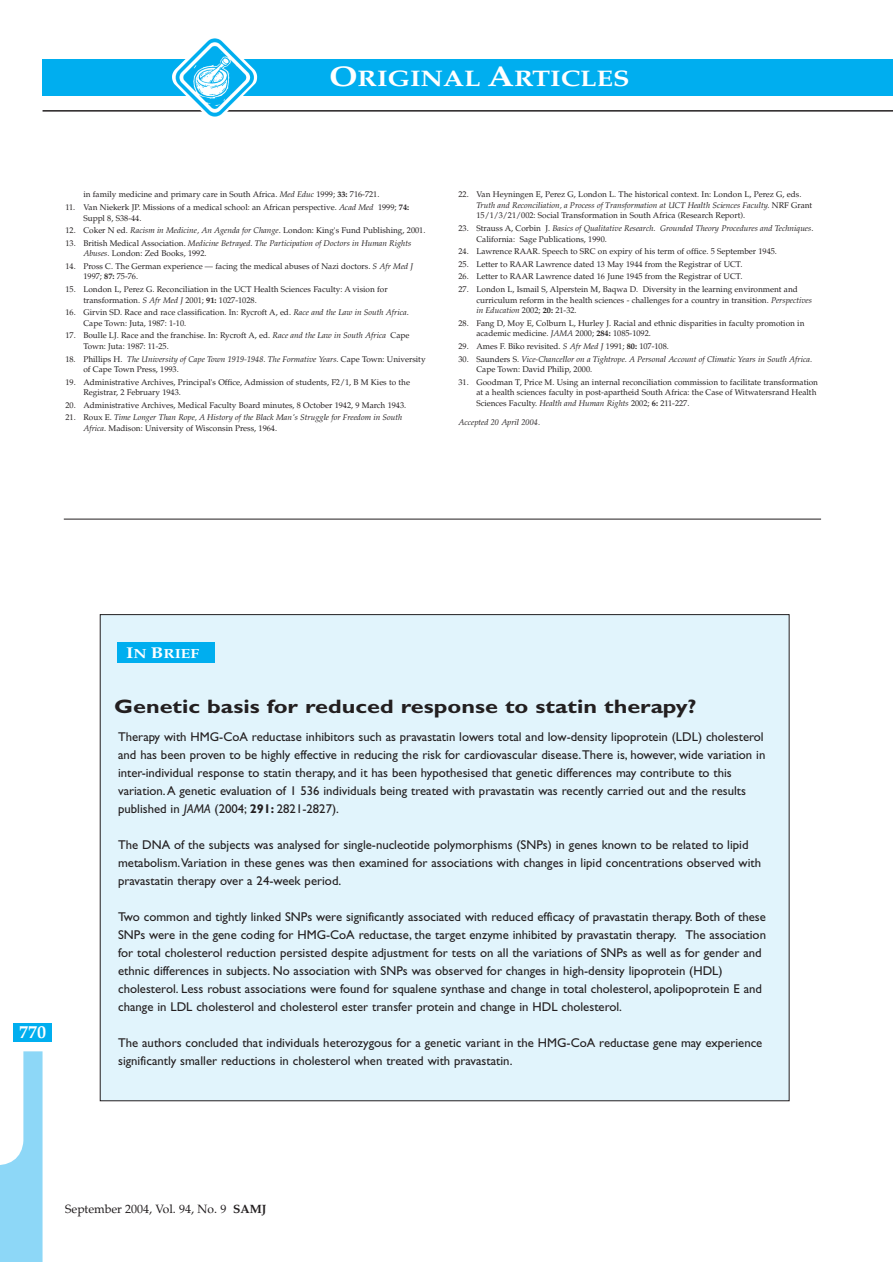
<style>
.page{position:relative;width:893px;height:1262px;background:#fff}
.page>*{position:absolute;margin:0;border:0;box-sizing:border-box;transform-origin:0 0}
.t1{font:700 22.5px "Palatino";color:#fff;scale:1.2 1}
.t2{font:700 19.5px "Gill Sans";color:#231f20;scale:1.2 1}
.t3{font:700 18px "Palatino";color:#fff}
.t4{font:700 13.2px "Palatino";color:#fff;scale:1.2 1}
.t5{font:12.75px/18px "Gill Sans";color:#231f20}
.t6{font:12px "Palatino";color:#231f20}
.t7{font:8.25px/10.5px "Palatino";color:#231f20}
.t8{font:italic 8.25px/10.5px "Palatino";color:#231f20}
.s1{font-size:28.5px}
.s2{font-style:italic}
.s3{font-weight:700}
.s4{font-style:normal}
.s5{font-size:15.6px}
</style>
<div class="page">
<div style="left:14px;top:1023px;width:38px;height:19px;background:#00aeef"></div>
<div style="left:43px;top:59px;width:849px;height:36px;background:#00aeef"></div>
<svg style="left:0;top:1051px;width:43px;height:211px"></svg>
<hr style="left:43px;top:110px;width:849px;height:2px;background:#231f20">
<img style="left:172px;top:38px;width:85px;height:79px">
<hr style="left:64px;top:519px;width:757px;height:1px;background:#231f20">
<div style="left:100px;top:614px;width:689px;height:486px;background:#e1f4fc"></div>
<div style="left:117px;top:642px;width:97px;height:21px;background:#00aeef"></div>
<h1 class="t1" style="left:329px;top:69px;width:252px"><span class="s1">O</span>RIGINAL <span class="s1">A</span>RTICLES</h1>
<p class="t7" style="left:83px;top:190px;width:297px">in family medicine and primary care in South Africa. <span class="s2">Med Educ</span> 1999; <span class="s3">33:</span> 716-721.</p>
<p class="t7" style="left:83px;top:203px;width:327px;text-indent:-18px">11. Van Niekerk JP. Missions of a medical school: an African perspective. <span class="s2">Acad Med</span> 1999; <span class="s3">74:<br></span>Suppl 8, S38-44.</p>
<p class="t7" style="left:65px;top:226px;width:361px">12. Coker N ed. <span class="s2">Racism in Medicine, An Agenda for Change</span>. London: King's Fund Publishing, 2001.</p>
<p class="t8" style="left:83px;top:239px;width:329px;text-indent:-18px"><span class="s4">13. British Medical Association.</span> Medicine Betrayed<span class="s4">.</span> The Participation of Doctors in Human Rights<br>Abuses. <span class="s4">London: Zed Books, 1992.</span></p>
<p class="t7" style="left:83px;top:262px;width:331px;text-indent:-18px">14. Pross C. The German experience — facing the medical abuses of Nazi doctors. <span class="s2">S Afr Med J<br></span>1997; <span class="s3">87:</span> 75-76.</p>
<p class="t7" style="left:83px;top:285px;width:306px;text-indent:-18px">15. London L, Perez G. Reconciliation in the UCT Health Sciences Faculty: A vision for transformation. <span class="s2">S Afr Med J</span> 2001; <span class="s3">91:</span> 1027-1028.</p>
<p class="t7" style="left:83px;top:308px;width:327px;text-indent:-18px">16. Girvin SD. Race and race classification. In: Rycroft A, ed. <span class="s2">Race and the Law in South Africa</span>.<br>Cape Town: Juta, 1987: 1-10.</p>
<p class="t7" style="left:83px;top:331px;width:327px;text-indent:-18px">17. Boulle LJ. Race and the franchise. In: Rycroft A, ed. <span class="s2">Race and the Law in South Africa</span> Cape<br>Town: Juta: 1987: 11-25.</p>
<p class="t7" style="left:83px;top:354px;width:343px;text-indent:-18px">18. Phillips H. <span class="s2">The University of Cape Town 1919-1948. The Formative Years</span>. Cape Town: University of Cape Town Press, 1993.</p>
<p class="t7" style="left:83px;top:377px;width:328px;text-indent:-18px">19. Administrative Archives, Principal's Office, Admission of students, F2/1, B M Kies to the<br>Registrar, 2 February 1943.</p>
<p class="t7" style="left:65px;top:401px;width:342px">20. Administrative Archives, Medical Faculty Board minutes, 8 October 1942, 9 March 1943.</p>
<p class="t8" style="left:83px;top:413px;width:320px;text-indent:-18px"><span class="s4">21. Roux E.</span> Time Longer Than Rope, A History of the Black Man's Struggle for Freedom in South<br>Africa<span class="s4">. Madison: University of Wisconsin Press, 1964.</span></p>
<p class="t7" style="left:476px;top:190px;width:337px;text-indent:-18px">22. Van Heyningen E, Perez G, London L. The historical context. In: London L, Perez G, eds.<br><span class="s2">Truth and Reconciliation, a Process of Transformation at UCT Health Sciences Faculty.</span> NRF Grant<br>15/1/3/21/002: Social Transformation in South Africa (Research Report).</p>
<p class="t8" style="left:476px;top:224px;width:338px;text-indent:-18px"><span class="s4">23. Strauss A, Corbin J.</span> Basics of Qualitative Research. Grounded Theory Procedures and Techniques<span class="s4">.<br>California: Sage Publications, 1990.</span></p>
<p class="t7" style="left:458px;top:247px;width:320px">24. Lawrence RAAR. Speech to SRC on expiry of his term of office. 5 September 1945.</p>
<p class="t7" style="left:458px;top:260px;width:285px">25. Letter to RAAR Lawrence dated 13 May 1944 from the Registrar of UCT.</p>
<p class="t7" style="left:458px;top:272px;width:285px">26. Letter to RAAR Lawrence dated 16 June 1945 from the Registrar of UCT.</p>
<p class="t7" style="left:476px;top:285px;width:337px;text-indent:-18px">27. London L, Ismail S, Alperstein M, Baqwa D. Diversity in the learning environment and curriculum reform in the health sciences - challenges for a country in transition. <span class="s2">Perspectives in Education</span> 2002; <span class="s3">20:</span> 21-32.</p>
<p class="t7" style="left:476px;top:319px;width:329px;text-indent:-18px">28. Fang D, Moy E, Colburn L, Hurley J. Racial and ethnic disparities in faculty promotion in academic medicine. <span class="s2">JAMA</span> 2000; <span class="s3">284:</span> 1085-1092.</p>
<p class="t7" style="left:458px;top:342px;width:212px">29. Ames F. Biko revisited. <span class="s2">S Afr Med J</span> 1991; <span class="s3">80:</span> 107-108.</p>
<p class="t8" style="left:476px;top:354px;width:337px;text-indent:-18px"><span class="s4">30. Saunders S.</span> Vice-Chancellor on a Tightrope. A Personal Account of Climatic Years in South Africa.<br><span class="s4">Cape Town: David Philip, 2000.</span></p>
<p class="t7" style="left:476px;top:377px;width:343px;text-indent:-18px">31. Goodman T, Price M. Using an internal reconciliation commission to facilitate transformation at a health sciences faculty in post-apartheid South Africa: the Case of Witwatersrand Health<br>Sciences Faculty. <span class="s2">Health and Human Rights</span> 2002; <span class="s3">6:</span> 211-227.</p>
<p class="t8" style="left:458px;top:417px;width:83px">Accepted 20 April 2004.</p>
<h3 class="t3" style="left:19px;top:1025px;width:28px">770</h3>
<h3 class="t4" style="left:126px;top:648px;width:63px"><span class="s5">I</span>N <span class="s5">B</span>RIEF</h3>
<h2 class="t2" style="left:114px;top:700px;width:487px">Genetic basis for reduced response to statin therapy?</h2>
<p class="t5" style="left:118px;top:729px;width:648px">Therapy with HMG-CoA reductase inhibitors such as pravastatin lowers total and low-density lipoprotein (LDL) cholesterol and has been proven to be highly effective in reducing the risk for cardiovascular disease.There is, however, wide variation in inter-individual response to statin therapy, and it has been hypothesised that genetic differences may contribute to this variation.A genetic evaluation of 1 536 individuals being treated with pravastatin was recently carried out and the results published in <span class="s2">JAMA</span> (2004; <span class="s3">291:</span> 2821-2827).</p>
<p class="t5" style="left:118px;top:837px;width:644px">The DNA of the subjects was analysed for single-nucleotide polymorphisms (SNPs) in genes known to be related to lipid metabolism.Variation in these genes was then examined for associations with changes in lipid concentrations observed with pravastatin therapy over a 24-week period.</p>
<p class="t5" style="left:118px;top:909px;width:649px">Two common and tightly linked SNPs were significantly associated with reduced efficacy of pravastatin therapy. Both of these SNPs were in the gene coding for HMG-CoA reductase, the target enzyme inhibited by pravastatin therapy. The association for total cholesterol reduction persisted despite adjustment for tests on all the variations of SNPs as well as for gender and ethnic differences in subjects. No association with SNPs was observed for changes in high-density lipoprotein (HDL) cholesterol. Less robust associations were found for squalene synthase and change in total cholesterol, apolipoprotein E and change in LDL cholesterol and cholesterol ester transfer protein and change in HDL cholesterol.</p>
<h3 class="t5" style="left:118px;top:1035px;width:645px">The authors concluded that individuals heterozygous for a genetic variant in the HMG-CoA reductase gene may experience significantly smaller reductions in cholesterol when treated with pravastatin.</h3>
<h3 class="t6" style="left:65px;top:1203px;width:202px">September 2004, Vol. 94, No. 9 <span class="s3">SAMJ</span></h3>
</div>
